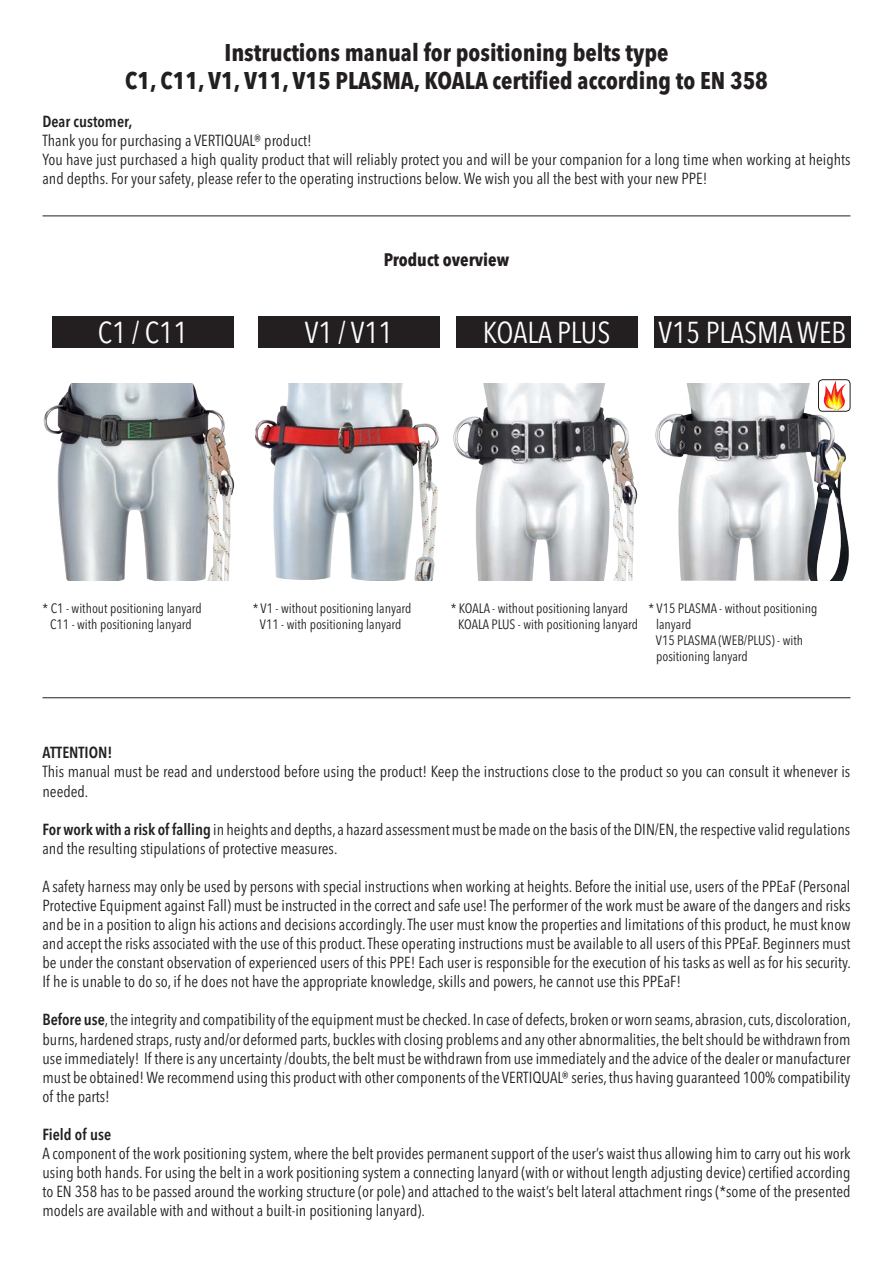
<style>
.page{position:relative;width:893px;height:1263px;background:#fff}
.page>*{position:absolute;margin:0;border:0;box-sizing:border-box;transform-origin:0 0}
.t1{font:condensed 30px "Avenir Next LT Pro";color:#fff}
.t2{font:700 condensed 24px/28.8px "Avenir Next LT Pro";color:#231f20;text-align:center}
.t3{font:700 condensed 18px "Avenir Next LT Pro";color:#231f20}
.t4{font:condensed 15.9px/19px "Avenir Next LT Pro";color:#231f20}
.t5{font:600 condensed 15.9px "Avenir Next LT Pro";color:#231f20}
.t6{font:condensed 13.5px/16.2px "Avenir Next LT Pro";color:#231f20;text-align:center}
.s1{font-weight:600}
</style>
<div class="page">
<hr style="left:43px;top:215px;width:807px;height:1px;background:#231f20">
<hr style="left:43px;top:697px;width:807px;height:1px;background:#231f20">
<div style="left:258px;top:316px;width:181px;height:31px;background:#231f20"></div>
<div style="left:456px;top:316px;width:181px;height:31px;background:#231f20"></div>
<div style="left:654px;top:316px;width:196px;height:31px;background:#231f20"></div>
<div style="left:52px;top:316px;width:181px;height:31px;background:#231f20"></div>
<img style="left:43px;top:383px;width:192px;height:197px">
<img style="left:254px;top:383px;width:185px;height:197px">
<img style="left:453px;top:383px;width:185px;height:197px">
<img style="left:656px;top:384px;width:193px;height:196px">
<div style="left:818px;top:380px;width:32px;height:31px;background:#fff;border-radius:4px"></div>
<svg style="left:823px;top:381px;width:23px;height:29px"></svg>
<div style="left:818px;top:379px;width:32px;height:33px;border:1px solid #231f20;border-radius:4px"></div>
<h2 class="t2" style="left:125px;top:38px;width:644px">Instructions manual for positioning belts type<br>C1, C11, V1, V11, V15 PLASMA, KOALA certified according to EN 358</h2>
<p class="t5" style="left:43px;top:112px;width:91px">Dear customer,</p>
<p class="t4" style="left:43px;top:131px;width:810px">Thank you for purchasing a VERTIQUAL® product!<br>You have just purchased a high quality product that will reliably protect you and will be your companion for a long time when working at heights and depths. For your safety, please refer to the operating instructions below. We wish you all the best with your new PPE!</p>
<p class="t3" style="left:384px;top:249px;width:127px">Product overview</p>
<h1 class="t1" style="left:98px;top:315px;width:91px">C1 / C11</h1>
<h1 class="t1" style="left:305px;top:315px;width:89px">V1 / V11</h1>
<h1 class="t1" style="left:483px;top:315px;width:129px">KOALA PLUS</h1>
<h1 class="t1" style="left:658px;top:315px;width:189px">V15 PLASMA WEB</h1>
<p class="t6" style="left:43px;top:600px;width:161px">* C1 - without positioning lanyard<br>C11 - with positioning lanyard</p>
<p class="t6" style="left:253px;top:600px;width:160px">* V1 - without positioning lanyard<br>V11 - with positioning lanyard</p>
<p class="t6" style="left:458px;top:600px;width:181px;text-align:left;text-indent:-7px">* KOALA - without positioning lanyard<br>KOALA PLUS - with positioning lanyard</p>
<p class="t6" style="left:656px;top:600px;width:163px;text-align:left;text-indent:-7px">* V15 PLASMA - without positioning lanyard<br>V15 PLASMA (WEB/PLUS) - with positioning lanyard</p>
<p class="t5" style="left:43px;top:743px;width:72px">ATTENTION!</p>
<p class="t4" style="left:43px;top:762px;width:809px">This manual must be read and understood before using the product! Keep the instructions close to the product so you can consult it whenever is needed.</p>
<p class="t4" style="left:43px;top:819px;width:809px"><span class="s1">For work with a risk of falling</span> in heights and depths, a hazard assessment must be made on the basis of the DIN/EN, the respective valid regulations and the resulting stipulations of protective measures.</p>
<p class="t4" style="left:43px;top:877px;width:810px;text-align:justify">A safety harness may only be used by persons with special instructions when working at heights. Before the initial use, users of the PPEaF (Personal Protective Equipment against Fall) must be instructed in the correct and safe use! The performer of the work must be aware of the dangers and risks and be in a position to align his actions and decisions accordingly. The user must know the properties and limitations of this product, he must know and accept the risks associated with the use of this product. These operating instructions must be available to all users of this PPEaF. Beginners must be under the constant observation of experienced users of this PPE! Each user is responsible for the execution of his tasks as well as for his security.<br>If he is unable to do so, if he does not have the appropriate knowledge, skills and powers, he cannot use this PPEaF!</p>
<p class="t4" style="left:43px;top:1010px;width:810px;text-align:justify"><span class="s1">Before use</span>, the integrity and compatibility of the equipment must be checked. In case of defects, broken or worn seams, abrasion, cuts, discoloration, burns, hardened straps, rusty and/or deformed parts, buckles with closing problems and any other abnormalities, the belt should be withdrawn from use immediately! If there is any uncertainty /doubts, the belt must be withdrawn from use immediately and the advice of the dealer or manufacturer must be obtained! We recommend using this product with other components of the VERTIQUAL® series, thus having guaranteed 100% compatibility of the parts!</p>
<p class="t5" style="left:43px;top:1125px;width:70px">Field of use</p>
<p class="t4" style="left:43px;top:1144px;width:810px;text-align:justify">A component of the work positioning system, where the belt provides permanent support of the user’s waist thus allowing him to carry out his work using both hands. For using the belt in a work positioning system a connecting lanyard (with or without length adjusting device) certified according to EN 358 has to be passed around the working structure (or pole) and attached to the waist’s belt lateral attachment rings (*some of the presented models are available with and without a built-in positioning lanyard).</p>
</div>
